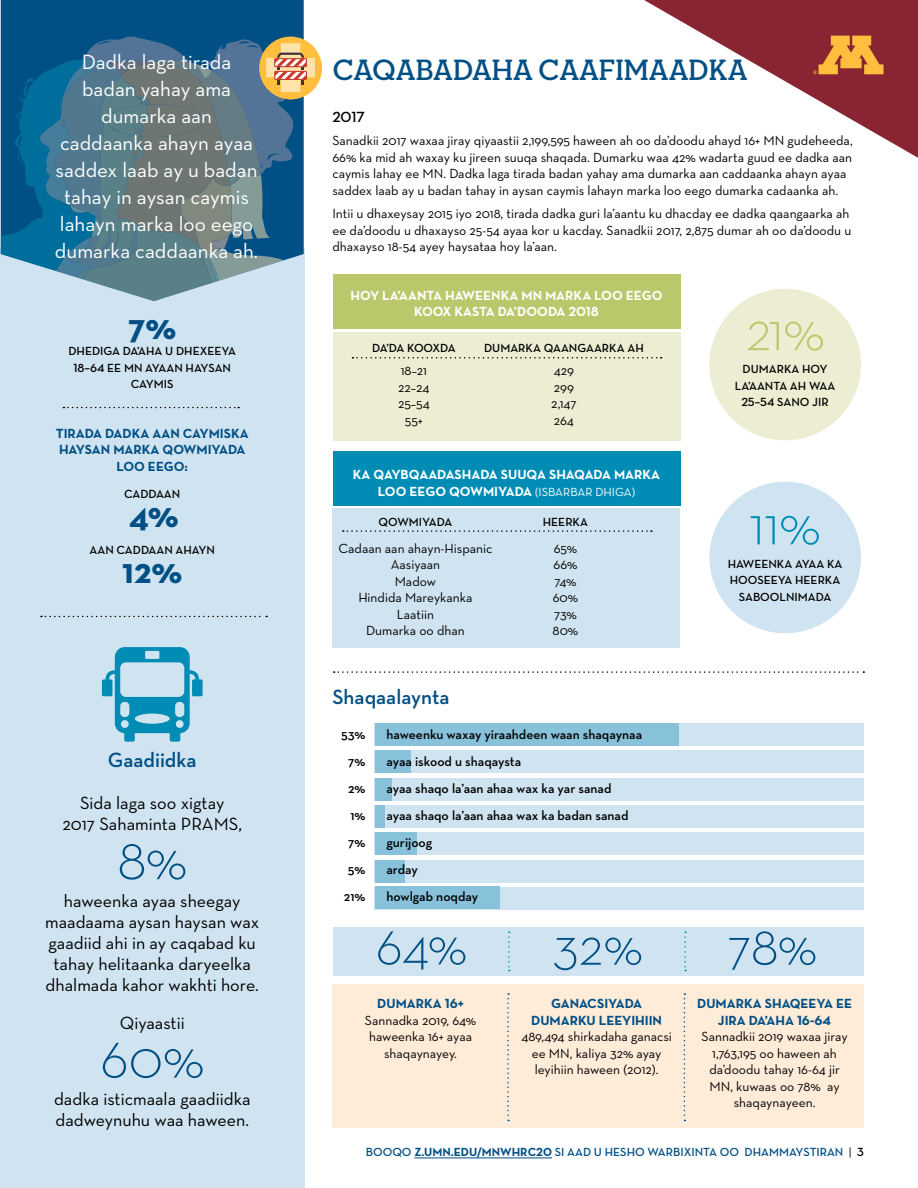
<style>
.page{position:relative;width:918px;height:1188px;background:#fff}
.page>*{position:absolute;margin:0;border:0;box-sizing:border-box;transform-origin:0 0}
.t1{font:300 57px "Neutraface Text";color:#004f85}
.t2{font:300 57px "Neutraface Text";color:#bac76a}
.t3{font:300 57px "Neutraface Text";color:#008cb5}
.t4{font:300 54px "Neutraface Text";color:#004f85}
.t5{font:700 36.15px "Neutraface Text";color:#004f85}
.t6{font:700 30px "Neutraface Slab Display";letter-spacing:.02em;color:#004f85}
.t7{font:21px/27px "Neutraface Text";color:#fff;text-align:center}
.t8{font:600 21px "Neutraface Text";color:#004f85}
.t9{font:18px/21px "Neutraface Text";color:#000;text-align:center}
.t10{font:600 15px "Neutraface Text";color:#000}
.t11{font:13.5px/16.5px "Neutraface Text";color:#000;text-align:center}
.t12{font:600 13.5px "Neutraface Text";color:#000}
.t13{font:700 13.5px/16.5px "Neutraface Text";color:#004f85;text-align:center}
.t14{font:700 13.5px/16.5px "Neutraface Text";color:#fff;text-align:center}
.t15{font:600 12px/16.5px "Neutraface Text";color:#000;text-align:center}
.t16{font:600 12px "Neutraface Text";color:#004f85}
.t17{font:600 12px "Neutraface Text";letter-spacing:-.055em;color:#000}
.s1{font-weight:400;font-size:12px}
.s2{font-weight:700}
.s3{font-weight:400;color:#000}
.s4{color:#000}
</style>
<div class="page">
<svg style="left:644px;top:0;width:274px;height:158px"></svg>
<svg style="left:813px;top:36px;width:71px;height:38px;background:#cd7e38"></svg>
<div style="left:375px;top:860px;width:489px;height:22px;background:#cfe4f0"></div>
<div style="left:375px;top:887px;width:489px;height:22px;background:#cfe4f0"></div>
<div style="left:375px;top:833px;width:489px;height:22px;background:#cfe4f0"></div>
<div style="left:375px;top:805px;width:489px;height:23px;background:#cfe4f0"></div>
<div style="left:375px;top:778px;width:489px;height:22px;background:#cfe4f0"></div>
<div style="left:375px;top:751px;width:489px;height:22px;background:#cfe4f0"></div>
<div style="left:375px;top:723px;width:489px;height:23px;background:#cfe4f0"></div>
<div style="left:0;top:249px;width:304px;height:939px;background:#cfe4f0"></div>
<div style="left:1px;top:0;width:303px;height:60px;background:#004f85"></div>
<svg style="left:1px;top:60px;width:33px;height:205px;background:#055d8f"></svg>
<div style="left:332px;top:509px;width:348px;height:139px;background:#cfe4f0"></div>
<div style="left:333px;top:274px;width:347px;height:55px;background:#bac76a"></div>
<div style="left:333px;top:451px;width:347px;height:55px;background:#008cb5"></div>
<div style="left:333px;top:332px;width:347px;height:108px;background:#ecedd2"></div>
<div style="left:709px;top:482px;width:152px;height:151px;background:#cfe4f0;border-radius:50%"></div>
<div style="left:709px;top:289px;width:152px;height:151px;background:#ecedd2;border-radius:50%"></div>
<svg style="left:352px;top:357px;width:310px;height:2px"></svg>
<svg style="left:343px;top:530px;width:309px;height:2px"></svg>
<svg style="left:63px;top:407px;width:176px;height:1px"></svg>
<svg style="left:41px;top:616px;width:226px;height:1px"></svg>
<svg style="left:34px;top:37px;width:288px;height:264px;background:#648694"></svg>
<svg style="left:334px;top:671px;width:530px;height:2px"></svg>
<svg style="left:102px;top:647px;width:101px;height:95px"></svg>
<div style="left:375px;top:887px;width:125px;height:22px;background:#88c1da"></div>
<div style="left:375px;top:860px;width:30px;height:22px;background:#88c1da"></div>
<div style="left:375px;top:833px;width:42px;height:22px;background:#88c1da"></div>
<div style="left:375px;top:751px;width:35px;height:22px;background:#88c1da"></div>
<div style="left:375px;top:723px;width:304px;height:23px;background:#88c1da"></div>
<div style="left:375px;top:778px;width:17px;height:22px;background:#88c1da"></div>
<div style="left:375px;top:805px;width:9px;height:23px;background:#88c1da"></div>
<div style="left:333px;top:984px;width:531px;height:144px;background:#feecd9"></div>
<div style="left:334px;top:927px;width:530px;height:49px;background:#cfe4f0"></div>
<svg style="left:507px;top:993px;width:2px;height:128px"></svg>
<svg style="left:684px;top:993px;width:1px;height:128px"></svg>
<svg style="left:508px;top:932px;width:2px;height:39px"></svg>
<svg style="left:684px;top:932px;width:2px;height:39px"></svg>
<hr style="left:414px;top:1158px;width:138px;height:1px;background:#004f85">
<p class="t7" style="left:55px;top:48px;width:205px">Dadka laga tirada badan yahay ama dumarka aan caddaanka ahayn ayaa saddex laab ay u badan tahay in aysan caymis lahayn marka loo eego dumarka caddaanka ah.</p>
<p class="t5" style="left:128px;top:303px;width:50px">7%</p>
<p class="t15" style="left:68px;top:343px;width:169px">DHEDIGA DA’AHA U DHEXEEYA<br>18–64 EE MN AYAAN HAYSAN<br>CAYMIS</p>
<p class="t13" style="left:56px;top:425px;width:195px">TIRADA DADKA AAN CAYMISKA<br>HAYSAN MARKA QOWMIYADA<br>LOO EEGO:</p>
<p class="t15" style="left:124px;top:485px;width:58px">CADDAAN</p>
<p class="t5" style="left:129px;top:491px;width:51px">4%</p>
<p class="t15" style="left:90px;top:541px;width:127px">AAN CADDAAN AHAYN</p>
<p class="t5" style="left:122px;top:547px;width:62px">12%</p>
<p class="t8" style="left:108px;top:747px;width:90px">Gaadiidka</p>
<p class="t9" style="left:80px;top:793px;width:146px">Sida laga soo xigtay</p>
<p class="t9" style="left:62px;top:814px;width:181px">2017 Sahaminta PRAMS,</p>
<p class="t1" style="left:117px;top:824px;width:71px">8%</p>
<p class="t9" style="left:45px;top:890px;width:216px">haweenka ayaa sheegay maadaama aysan haysan wax gaadiid ahi in ay caqabad ku tahay helitaanka daryeelka dhalmada kahor wakhti hore.</p>
<p class="t9" style="left:120px;top:1012px;width:66px">Qiyaastii</p>
<p class="t1" style="left:100px;top:1022px;width:106px">60%</p>
<p class="t9" style="left:54px;top:1088px;width:198px;text-align:left">dadka isticmaala gaadiidka dadweynuhu waa haween.</p>
<h2 class="t6" style="left:333px;top:53px;width:416px">CAQABADAHA CAAFIMAADKA</h2>
<p class="t10" style="left:332px;top:108px;width:34px">2017</p>
<p class="t11" style="left:332px;top:132px;width:522px;text-align:left">Sanadkii 2017 waxaa jiray qiyaastii 2,199,595 haween ah oo da’doodu ahayd 16+ MN gudeheeda, 66% ka mid ah waxay ku jireen suuqa shaqada. Dumarku waa 42% wadarta guud ee dadka aan caymis lahay ee MN. Dadka laga tirada badan yahay ama dumarka aan caddaanka ahayn ayaa saddex laab ay u badan tahay in aysan caymis lahayn marka loo eego dumarka cadaanka ah.</p>
<p class="t11" style="left:332px;top:205px;width:520px;text-align:left">Intii u dhaxeysay 2015 iyo 2018, tirada dadka guri la’aantu ku dhacday ee dadka qaangaarka ah ee da’doodu u dhaxayso 25-54 ayaa kor u kacday. Sanadkii 2017, 2,875 dumar ah oo da’doodu u dhaxayso 18-54 ayey haysataa hoy la’aan.</p>
<p class="t14" style="left:350px;top:287px;width:314px">HOY LA’AANTA HAWEENKA MN MARKA LOO EEGO<br>KOOX KASTA DA’DOODA 2018</p>
<p class="t17" style="left:372px;top:340px;width:85px">DA’DA KOOXDA</p>
<p class="t15" style="left:484px;top:340px;width:161px">DUMARKA QAANGAARKA AH</p>
<p class="t11" style="left:401px;top:362px;width:28px">18–21</p>
<p class="t11" style="left:554px;top:362px;width:22px">429</p>
<p class="t11" style="left:398px;top:379px;width:33px">22–24</p>
<p class="t11" style="left:554px;top:379px;width:22px">299</p>
<p class="t11" style="left:398px;top:395px;width:33px">25–54</p>
<p class="t11" style="left:551px;top:395px;width:27px">2,147</p>
<p class="t11" style="left:405px;top:412px;width:20px">55+</p>
<p class="t11" style="left:554px;top:412px;width:21px">264</p>
<p class="t14" style="left:353px;top:466px;width:309px">KA QAYBQAADASHADA SUUQA SHAQADA MARKA<br>LOO EEGO QOWMIYADA <span class="s1">(ISBARBAR DHIGA)</span></p>
<p class="t15" style="left:379px;top:513px;width:75px">QOWMIYADA</p>
<p class="t15" style="left:543px;top:513px;width:47px">HEERKA</p>
<p class="t11" style="left:338px;top:540px;width:155px">Cadaan aan ahayn-Hispanic</p>
<p class="t11" style="left:554px;top:540px;width:25px">65%</p>
<p class="t11" style="left:391px;top:556px;width:51px">Aasiyaan</p>
<p class="t11" style="left:553px;top:556px;width:25px">66%</p>
<p class="t11" style="left:395px;top:573px;width:43px">Madow</p>
<p class="t11" style="left:555px;top:573px;width:23px">74%</p>
<p class="t11" style="left:358px;top:589px;width:116px">Hindida Mareykanka</p>
<p class="t11" style="left:553px;top:589px;width:27px">60%</p>
<p class="t11" style="left:397px;top:606px;width:39px">Laatiin</p>
<p class="t11" style="left:554px;top:606px;width:24px">73%</p>
<p class="t11" style="left:366px;top:622px;width:100px">Dumarka oo dhan</p>
<p class="t11" style="left:553px;top:622px;width:27px">80%</p>
<p class="t8" style="left:332px;top:684px;width:119px">Shaqaalaynta</p>
<p class="t12" style="left:341px;top:726px;width:26px">53%</p>
<p class="t12" style="left:386px;top:726px;width:257px">haweenku waxay yiraahdeen waan shaqaynaa</p>
<p class="t12" style="left:348px;top:753px;width:19px">7%</p>
<p class="t12" style="left:386px;top:753px;width:136px">ayaa iskood u shaqaysta</p>
<p class="t12" style="left:348px;top:780px;width:19px">2%</p>
<p class="t12" style="left:386px;top:780px;width:227px">ayaa shaqo la’aan ahaa wax ka yar sanad</p>
<p class="t12" style="left:350px;top:807px;width:17px">1%</p>
<p class="t12" style="left:386px;top:807px;width:244px">ayaa shaqo la’aan ahaa wax ka badan sanad</p>
<p class="t12" style="left:348px;top:834px;width:19px">7%</p>
<p class="t12" style="left:386px;top:834px;width:47px">gurijoog</p>
<p class="t12" style="left:348px;top:861px;width:19px">5%</p>
<p class="t12" style="left:386px;top:861px;width:33px">arday</p>
<p class="t12" style="left:344px;top:888px;width:23px">21%</p>
<p class="t12" style="left:386px;top:888px;width:93px">howlgab noqday</p>
<p class="t2" style="left:745px;top:295px;width:81px">21%</p>
<p class="t15" style="left:735px;top:361px;width:102px">DUMARKA HOY<br>LA’AANTA AH WAA<br>25–54 SANO JIR</p>
<p class="t3" style="left:750px;top:489px;width:73px">11%</p>
<p class="t15" style="left:728px;top:555px;width:116px">HAWEENKA AYAA KA<br>HOOSEEYA HEERKA<br>SABOOLNIMADA</p>
<p class="t4" style="left:376px;top:912px;width:93px">64%</p>
<p class="t4" style="left:553px;top:912px;width:92px">32%</p>
<p class="t4" style="left:727px;top:912px;width:91px">78%</p>
<p class="t13" style="left:377px;top:995px;width:88px">DUMARKA 16+</p>
<p class="t11" style="left:365px;top:1012px;width:113px">Sannadka 2019, 64% haweenka 16+ ayaa shaqaynayey.</p>
<p class="t13" style="left:531px;top:995px;width:132px">GANACSIYADA<br>DUMARKU LEEYIHIIN</p>
<p class="t11" style="left:521px;top:1028px;width:152px">489,494 shirkadaha ganacsi ee MN, kaliya 32% ayay leyihiin haween (2012).</p>
<p class="t13" style="left:697px;top:995px;width:156px">DUMARKA SHAQEEYA EE<br>JIRA DA’AHA 16-64</p>
<p class="t11" style="left:702px;top:1028px;width:148px">Sannadkii 2019 waxaa jiray<br>1,763,195 oo haween ah</p>
<p class="t11" style="left:709px;top:1061px;width:132px">da’doodu tahay 16-64 jir<br>MN, kuwaas oo 78% ay shaqaynayeen.</p>
<p class="t16" style="left:366px;top:1145px;width:500px">BOOQO <span class="s2">Z.UMN.EDU/MNWHRC20</span> SI AAD U HESHO WARBIXINTA OO DHAMMAYSTIRAN <span class="s3">|</span> <span class="s4">3</span></p>
</div>
